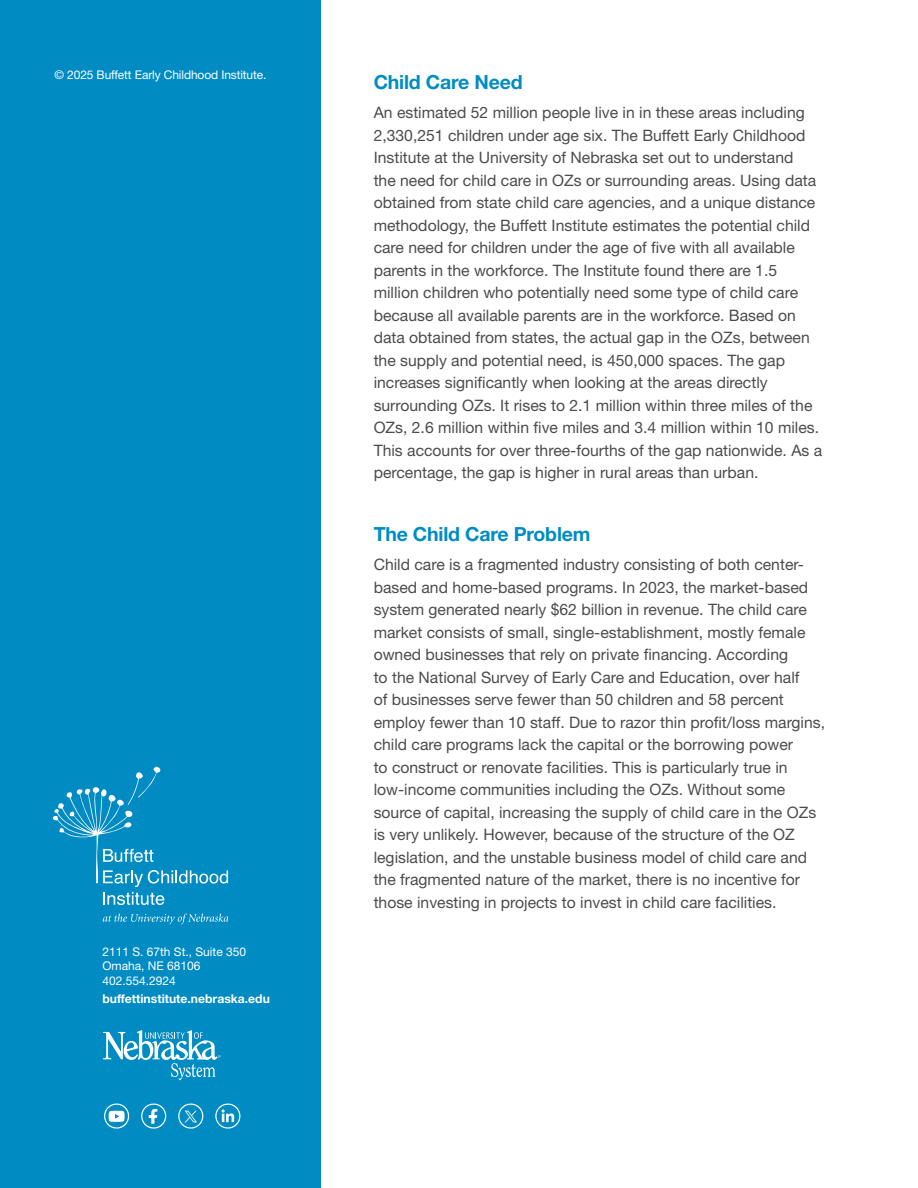
<style>
.page{position:relative;width:918px;height:1188px;background:#fff}
.page>*{position:absolute;margin:0;border:0;box-sizing:border-box;transform-origin:0 0}
.t1{font:700 19.5px "Helvetica Neue LT Std";letter-spacing:-.01em;color:#008cc3}
.t2{font:15.75px/22.5px "Helvetica Neue LT Std";color:#4b4c4d}
.t3{font:700 12.15px "Helvetica Neue LT Std";color:#fff}
.t4{font:12px/14px "Helvetica Neue LT Std";letter-spacing:-.005em;color:#fff}
</style>
<div class="page">
<div style="left:0;top:0;width:321px;height:1188px;background:#008cc3"></div>
<svg style="left:53px;top:766px;width:175px;height:139px"></svg>
<svg style="left:103px;top:914px;width:125px;height:10px"></svg>
<svg style="left:103px;top:1030px;width:118px;height:50px"></svg>
<svg style="left:104px;top:1103px;width:25px;height:26px"></svg>
<svg style="left:141px;top:1103px;width:25px;height:26px"></svg>
<svg style="left:178px;top:1103px;width:25px;height:26px"></svg>
<svg style="left:215px;top:1103px;width:25px;height:26px"></svg>
<p class="t4" style="left:55px;top:68px;width:213px">© 2025 Buffett Early Childhood Institute.</p>
<p class="t4" style="left:102px;top:944px;width:145px">2111 S. 67th St., Suite 350<br>Omaha, NE 68106</p>
<p class="t4" style="left:102px;top:974px;width:75px">402.554.2924</p>
<p class="t3" style="left:102px;top:991px;width:169px">buffettinstitute.nebraska.edu</p>
<p class="t1" style="left:374px;top:70px;width:150px">Child Care Need</p>
<p class="t2" style="left:374px;top:101px;width:450px">An estimated 52 million people live in in these areas including 2,330,251 children under age six. The Buffett Early Childhood Institute at the University of Nebraska set out to understand<br>the need for child care in OZs or surrounding areas. Using data obtained from state child care agencies, and a unique distance methodology, the Buffett Institute estimates the potential child care need for children under the age of five with all available parents in the workforce. The Institute found there are 1.5 million children who potentially need some type of child care because all available parents are in the workforce. Based on data obtained from states, the actual gap in the OZs, between the supply and potential need, is 450,000 spaces. The gap increases significantly when looking at the areas directly surrounding OZs. It rises to 2.1 million within three miles of the OZs, 2.6 million within five miles and 3.4 million within 10 miles.<br>This accounts for over three-fourths of the gap nationwide. As a percentage, the gap is higher in rural areas than urban.</p>
<p class="t1" style="left:374px;top:522px;width:218px">The Child Care Problem</p>
<p class="t2" style="left:374px;top:553px;width:453px">Child care is a fragmented industry consisting of both center&shy;based and home-based programs. In 2023, the market-based system generated nearly $62 billion in revenue. The child care market consists of small, single-establishment, mostly female owned businesses that rely on private financing. According<br>to the National Survey of Early Care and Education, over half<br>of businesses serve fewer than 50 children and 58 percent employ fewer than 10 staff. Due to razor thin profit/loss margins, child care programs lack the capital or the borrowing power<br>to construct or renovate facilities. This is particularly true in low-income communities including the OZs. Without some source of capital, increasing the supply of child care in the OZs is very unlikely. However, because of the structure of the OZ legislation, and the unstable business model of child care and the fragmented nature of the market, there is no incentive for those investing in projects to invest in child care facilities.</p>
</div>
